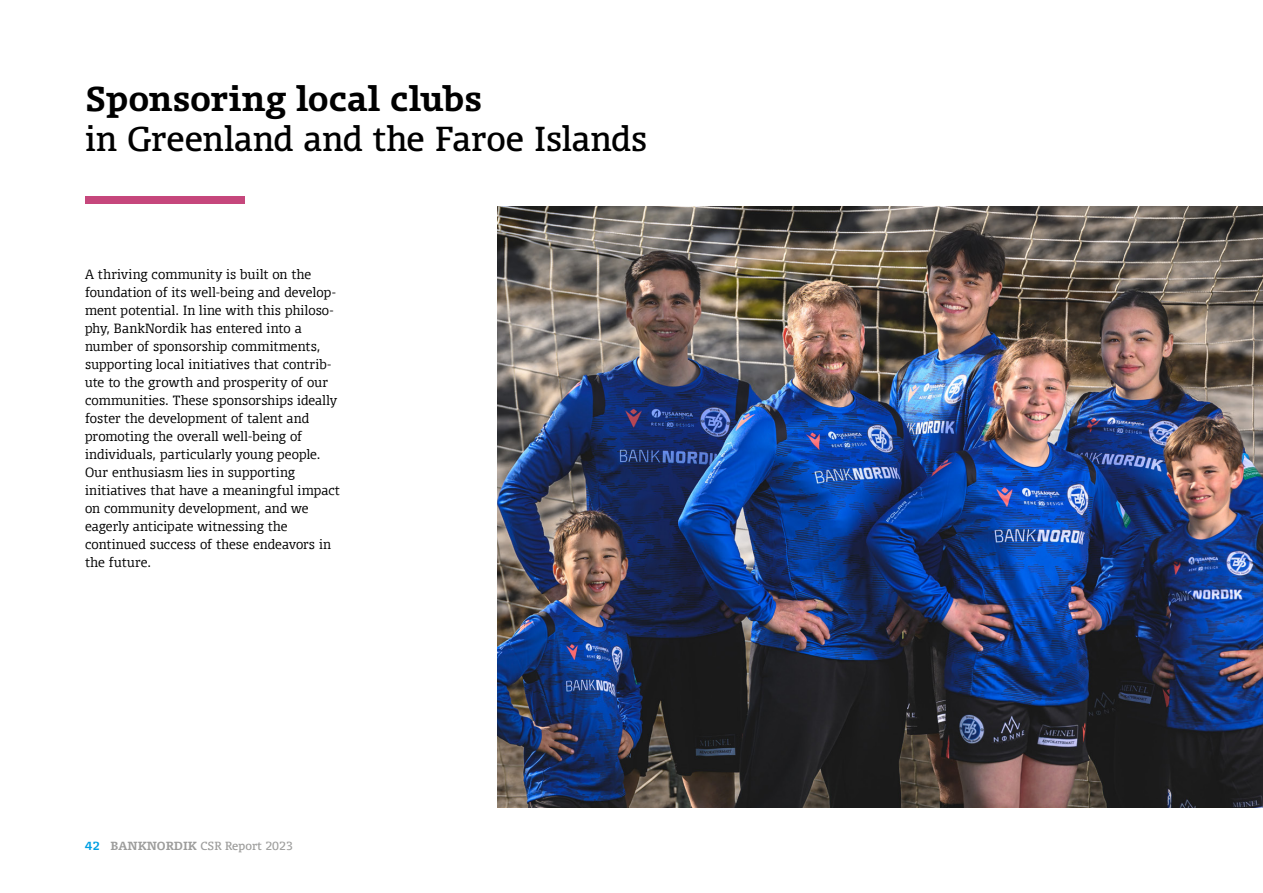
<style>
.page{position:relative;width:1263px;height:893px;background:#fff}
.page>*{position:absolute;margin:0;border:0;box-sizing:border-box;transform-origin:0 0}
.t1{font:33px "FF Olsen TF Regular FB";color:#000}
.t2{font:33px "FF Olsen TF Bold FB";letter-spacing:-.005em;color:#000}
.t3{font:12.75px/18px "FF Olsen TF Light FB";letter-spacing:.015em;color:#000}
.t4{font:11.25px "FF Olsen TF Regular FB";color:#9d9d9c}
.s1{font-family:"FF Olsen TF Bold FB";color:#009fe3}
.s2{font-family:"FF Olsen TF Bold FB"}
</style>
<div class="page">
<div style="left:85px;top:196px;width:159px;height:7px;background:#c6477c"></div>
<img style="left:497px;top:207px;width:766px;height:601px">
<h1 class="t2" style="left:85px;top:77px;width:399px">Sponsoring local clubs</h1>
<h1 class="t1" style="left:85px;top:118px;width:564px">in Greenland and the Faroe Islands</h1>
<p class="t3" style="left:85px;top:265px;width:256px">A thriving community is built on the foundation of its well-being and develop&shy;ment potential. In line with this philoso&shy;phy, BankNordik has entered into a number of sponsorship commitments, supporting local initiatives that contrib&shy;ute to the growth and prosperity of our communities. These sponsorships ideally foster the development of talent and promoting the overall well-being of individuals, particularly young people.<br>Our enthusiasm lies in supporting initiatives that have a meaningful impact on community development, and we eagerly anticipate witnessing the continued success of these endeavors in the future.</p>
<p class="t4" style="left:85px;top:839px;width:209px"><span class="s1">42</span> <span class="s2">BANKNORDIK</span> CSR Report 2023</p>
</div>
